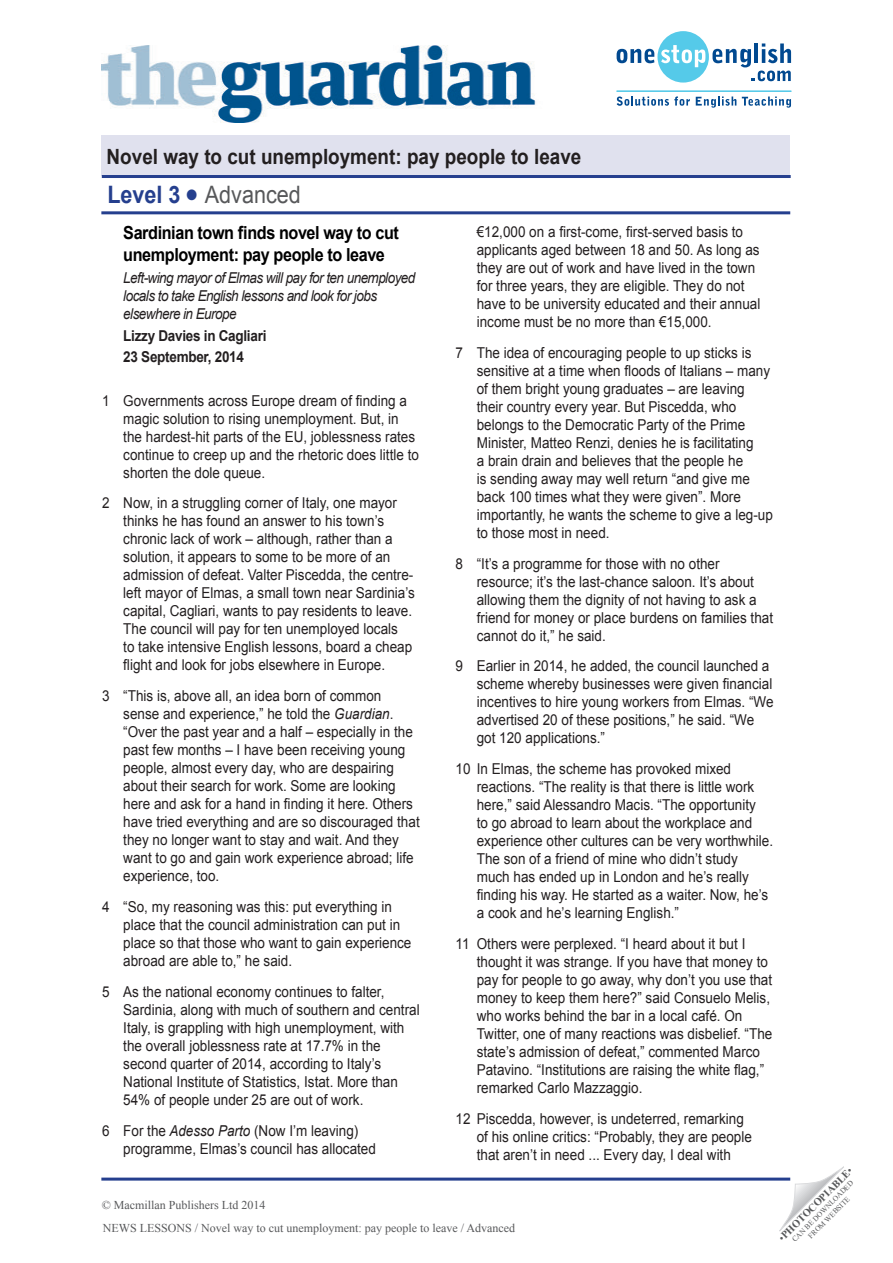
<style>
.page{position:relative;width:893px;height:1263px;background:#fff}
.page>*{position:absolute;margin:0;border:0;box-sizing:border-box;transform-origin:0 0}
.t1{font:24px "Arial";color:#57585a;scale:.9 1}
.t2{font:700 21px "Arial";color:#231f20;scale:.9 1}
.Story_text_title{font:700 18px/21.6px "Arial";letter-spacing:-.025em;color:#000;scale:.9 1}
.t3{font:15px/18px "Arial";color:#231f20;scale:.9 1}
.Story_text_title-2{font:italic 15px/18px "Arial";letter-spacing:-.04em;color:#231f20;scale:.9 1}
.Story_text_title-3{font:700 15px "Arial";letter-spacing:-.02em;color:#231f20;scale:.9 1}
.t4{font:12px "Times New Roman";color:#57585a}
.t5{font:700 10.5px "Times New Roman";color:#57585a}
.t6{font:7.5px/9px "Times New Roman";color:#57585a;text-align:center}
.s1{font-weight:700;color:#253f8e}
.s2{color:#253f8e}
.s3{font-style:italic}
.s4{font-weight:400}
</style>
<div class="page">
<div style="left:101px;top:135px;width:689px;height:40px;background:#e0e1ee"></div>
<svg style="left:617px;top:31px;width:174px;height:52px"></svg>
<svg style="left:617px;top:97px;width:73px;height:9px"></svg>
<svg style="left:696px;top:97px;width:40px;height:11px"></svg>
<svg style="left:742px;top:97px;width:49px;height:11px"></svg>
<hr style="left:617px;top:91px;width:174px;height:1px;background:#55cae9">
<svg style="left:779px;top:1167px;width:65px;height:64px"></svg>
<hr style="left:102px;top:175px;width:689px;height:3px;background:#253f8e">
<hr style="left:101px;top:211px;width:689px;height:3px;background:#253f8e">
<hr style="left:101px;top:1177px;width:689px;height:3px;background:#253f8e">
<img style="left:102px;top:46px;width:434px;height:76px">
<h2 class="t2" style="left:107px;top:142px;width:529px">Novel way to cut unemployment: pay people to leave</h2>
<h1 class="t1" style="left:107px;top:178px;width:216px"><span class="s1">Level 3</span> <span class="s2">●</span> Advanced</h1>
<p class="Story_text_title" style="left:123px;top:223px;width:308px">Sardinian town finds novel way to cut unemployment: pay people to leave</p>
<p class="Story_text_title-2" style="left:123px;top:269px;width:326px">Left-wing mayor of Elmas will pay for ten unemployed locals to take English lessons and look for jobs elsewhere in Europe</p>
<p class="Story_text_title-3" style="left:123px;top:325px;width:160px">Lizzy Davies in Cagliari</p>
<p class="Story_text_title-3" style="left:123px;top:347px;width:136px">23 September, 2014</p>
<p class="t3" style="left:123px;top:392px;width:330px;text-indent:-21px">1 Governments across Europe dream of finding a magic solution to rising unemployment. But, in the hardest-hit parts of the EU, joblessness rates continue to creep up and the rhetoric does little to shorten the dole queue.</p>
<p class="t3" style="left:123px;top:494px;width:326px;text-indent:-21px">2 Now, in a struggling corner of Italy, one mayor thinks he has found an answer to his town’s chronic lack of work – although, rather than a solution, it appears to some to be more of an admission of defeat. Valter Piscedda, the centre&shy;left mayor of Elmas, a small town near Sardinia’s capital, Cagliari, wants to pay residents to leave.<br>The council will pay for ten unemployed locals<br>to take intensive English lessons, board a cheap flight and look for jobs elsewhere in Europe.</p>
<p class="t3" style="left:123px;top:687px;width:331px;text-indent:-21px">3 “This is, above all, an idea born of common sense and experience,” he told the <span class="s3">Guardian</span>. “Over the past year and a half – especially in the past few months – I have been receiving young people, almost every day, who are despairing about their search for work. Some are looking here and ask for a hand in finding it here. Others have tried everything and are so discouraged that they no longer want to stay and wait. And they want to go and gain work experience abroad; life experience, too.</p>
<p class="t3" style="left:123px;top:898px;width:322px;text-indent:-21px">4 “So, my reasoning was this: put everything in place that the council administration can put in place so that those who want to gain experience abroad are able to,” he said.</p>
<p class="t3" style="left:123px;top:983px;width:331px;text-indent:-21px">5 As the national economy continues to falter, Sardinia, along with much of southern and central Italy, is grappling with high unemployment, with the overall joblessness rate at 17.7% in the second quarter of 2014, according to Italy’s National Institute of Statistics, Istat. More than 54% of people under 25 are out of work.</p>
<p class="t3" style="left:123px;top:1121px;width:282px;text-indent:-21px">6 For the <span class="s3">Adesso Parto</span> (Now I’m leaving) programme, Elmas’s council has allocated</p>
<p class="t3" style="left:477px;top:223px;width:317px">€12,000 on a first-come, first-served basis to applicants aged between 18 and 50. As long as they are out of work and have lived in the town for three years, they are eligible. They do not have to be university educated and their annual income must be no more than €15,000.</p>
<p class="t3" style="left:477px;top:344px;width:331px;text-indent:-21px">7 The idea of encouraging people to up sticks is sensitive at a time when floods of Italians – many of them bright young graduates – are leaving their country every year. But Piscedda, who belongs to the Democratic Party of the Prime Minister, Matteo Renzi, denies he is facilitating<br>a brain drain and believes that the people he<br>is sending away may well return “and give me back 100 times what they were given”. More importantly, he wants the scheme to give a leg-up to those most in need.</p>
<p class="t3" style="left:477px;top:555px;width:331px;text-indent:-21px">8 “It’s a programme for those with no other resource; it’s the last-chance saloon. It’s about allowing them the dignity of not having to ask a friend for money or place burdens on families that cannot do it,” he said.</p>
<p class="t3" style="left:477px;top:657px;width:331px;text-indent:-21px">9 Earlier in 2014, he added, the council launched a scheme whereby businesses were given financial incentives to hire young workers from Elmas. “We advertised 20 of these positions,” he said. “We got 120 applications.”</p>
<p class="t3" style="left:477px;top:760px;width:331px;text-indent:-21px">10 In Elmas, the scheme has provoked mixed reactions. “The reality is that there is little work here,” said Alessandro Macis. “The opportunity<br>to go abroad to learn about the workplace and experience other cultures can be very worthwhile.<br>The son of a friend of mine who didn’t study much has ended up in London and he’s really finding his way. He started as a waiter. Now, he’s a cook and he’s learning English.”</p>
<p class="t3" style="left:477px;top:935px;width:330px;text-indent:-21px">11 Others were perplexed. “I heard about it but I thought it was strange. If you have that money to pay for people to go away, why don’t you use that money to keep them here?” said Consuelo Melis, who works behind the bar in a local café. On Twitter, one of many reactions was disbelief. “The state’s admission of defeat,” commented Marco Patavino. “Institutions are raising the white flag,” remarked Carlo Mazzaggio.</p>
<p class="t3" style="left:477px;top:1110px;width:307px;text-indent:-21px">12 Piscedda, however, is undeterred, remarking of his online critics: “Probably, they are people that aren’t in need ... Every day, I deal with</p>
<p class="t4" style="left:102px;top:1197px;width:165px">© Macmillan Publishers Ltd 2014</p>
<p class="t4" style="left:103px;top:1220px;width:414px">NEWS LESSONS / Novel way to cut unemployment: pay people to leave / Advanced</p>
<p class="t5" style="left:775px;top:1234px;width:101px;rotate:-45deg"><span class="s4">•</span>PHOTOCOPIABLE<span class="s4">•</span></p>
<p class="t6" style="left:790px;top:1237px;width:85px;rotate:-45deg">CAN BE DOWNLOADED<br>FROM WEBSITE</p>
</div>
